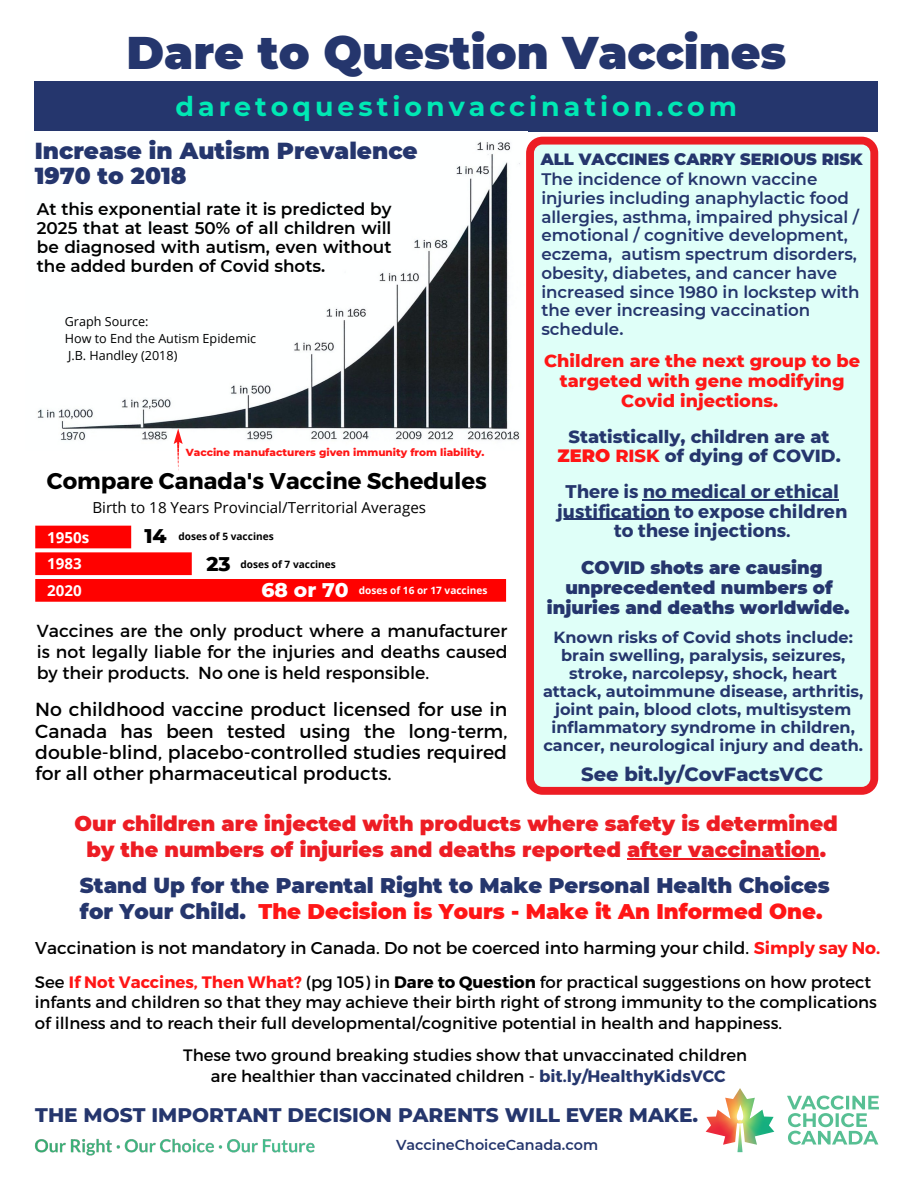
<style>
.page{position:relative;width:918px;height:1188px;background:#fff}
.page>*{position:absolute;margin:0;border:0;box-sizing:border-box;transform-origin:0 0}
.t1{font:900 45.75px "Montserrat";color:#25366d}
.t2{font:700 26.85px "Montserrat";letter-spacing:.15em;color:#00e8b4}
.t3{font:900 23.1px "Montserrat";color:#25366d}
.t4{font:700 22.8px "Montserrat";color:#000}
.t5{font:900 21.3px "Montserrat";color:#25366d}
.t6{font:900 21.3px "Montserrat";color:#ff1616}
.t7{font:900 20.7px "Montserrat";color:#ed1d24}
.t8{font:800 20.25px "Montserrat";color:#fff}
.t9{font:800 20.25px "Montserrat";color:#000}
.t10{font:800 20.1px "Montserrat";color:#25366d}
.t11{font:800 19.5px "Montserrat";color:#25366d}
.t12{font:18.9px/21.3px "Montserrat";color:#000;text-align:justify}
.t13{font:700 18.3px/19.2px "Montserrat";color:#25366d;text-align:center}
.t14{font:900 18px/20.2px "Montserrat";color:#25366d;text-align:center}
.t15{font:800 17.85px "Montserrat";color:#25366d}
.t16{font:800 17.7px/20.2px "Montserrat";color:#ff1616;text-align:center}
.t17{font:17.4px/20.7px "Montserrat";color:#000;text-align:justify}
.t18{font:17.1px "Montserrat";color:#000}
.t19{font:600 16.8px/19.2px "Montserrat";color:#000;text-align:justify}
.t20{font:600 16.65px/18.8px "Montserrat";color:#25366d}
.t21{font:16.5px/20.5px "Montserrat";color:#000}
.t22{font:900 16.35px "Montserrat";color:#25366d}
.t23{font:700 16.05px/18px "Montserrat";color:#25366d;text-align:center}
.t24{font:15.15px "Open Sans";color:#000}
.t25{font:700 15.15px "Open Sans";color:#fff}
.t26{font:600 14.4px "Montserrat";color:#25366d}
.t27{font:12.6px "Open Sans";color:#000}
.t28{font:800 10.5px "Montserrat";color:#ff1616}
.t29{font:700 10.05px "Open Sans";color:#000}
.t30{font:700 10.05px "Open Sans";color:#fff}
.s1{font-weight:900;color:#ff1616}
.s2{color:#ff1616}
.s3{color:#25366d}
.s4{font-weight:700;color:#ff1616}
.s5{font-weight:700}
.s6{font-weight:700;color:#25366d}
</style>
<div class="page">
<div style="left:35px;top:81px;width:843px;height:51px;background:#25366d"></div>
<svg style="left:787px;top:1095px;width:92px;height:50px"></svg>
<img style="left:706px;top:1088px;width:68px;height:64px">
<img style="left:37px;top:142px;width:483px;height:302px">
<svg style="left:174px;top:429px;width:9px;height:42px"></svg>
<div style="left:35px;top:579px;width:471px;height:23px;background:#ff0100"></div>
<div style="left:35px;top:552px;width:157px;height:23px;background:#ff0100"></div>
<div style="left:35px;top:526px;width:96px;height:22px;background:#ff0100"></div>
<svg style="left:526px;top:137px;width:352px;height:658px;background:#dff0ea"></svg>
<hr style="left:627px;top:858px;width:193px;height:1px;background:#ed1d24">
<img style="left:34px;top:1138px;width:281px;height:18px">
<hr style="left:643px;top:500px;width:196px;height:1px;background:#25366d">
<hr style="left:557px;top:519px;width:113px;height:1px;background:#25366d">
<p class="t1" style="left:127px;top:25px;width:661px">Dare to Question Vaccines</p>
<p class="t2" style="left:175px;top:90px;width:563px">daretoquestionvaccination.com</p>
<p class="t3" style="left:35px;top:136px;width:384px">Increase in Autism Prevalence</p>
<p class="t3" style="left:35px;top:162px;width:153px">1970 to 2018</p>
<p class="t19" style="left:37px;top:200px;width:356px">At this exponential rate it is predicted by 2025 that at least 50% of all children will be diagnosed with autism, even without the added burden of Covid shots.</p>
<p class="t27" style="left:65px;top:313px;width:85px">Graph Source:</p>
<p class="t27" style="left:65px;top:330px;width:193px">How to End the Autism Epidemic</p>
<p class="t27" style="left:68px;top:347px;width:111px">J.B. Handley (2018)</p>
<p class="t28" style="left:186px;top:446px;width:300px">Vaccine manufacturers given immunity from liability.</p>
<p class="t4" style="left:47px;top:466px;width:442px">Compare Canada's Vaccine Schedules</p>
<p class="t24" style="left:92px;top:496px;width:335px">Birth to 18 Years Provincial/Territorial Averages</p>
<p class="t25" style="left:47px;top:527px;width:44px">1950s</p>
<p class="t9" style="left:144px;top:524px;width:24px">14</p>
<p class="t29" style="left:178px;top:530px;width:97px">doses of 5 vaccines</p>
<p class="t25" style="left:47px;top:553px;width:36px">1983</p>
<p class="t9" style="left:207px;top:551px;width:26px">23</p>
<p class="t29" style="left:241px;top:557px;width:97px">doses of 7 vaccines</p>
<p class="t25" style="left:47px;top:580px;width:36px">2020</p>
<p class="t8" style="left:261px;top:578px;width:89px">68 or 70</p>
<p class="t30" style="left:359px;top:583px;width:130px">doses of 16 or 17 vaccines</p>
<p class="t17" style="left:37px;top:620px;width:472px">Vaccines are the only product where a manufacturer is not legally liable for the injuries and deaths caused by their products. No one is held responsible.</p>
<p class="t12" style="left:35px;top:698px;width:474px">No childhood vaccine product licensed for use in Canada has been tested using the long-term, double-blind, placebo-controlled studies required for all other pharmaceutical products.</p>
<p class="t22" style="left:541px;top:150px;width:324px">ALL VACCINES CARRY SERIOUS RISK</p>
<p class="t20" style="left:541px;top:170px;width:320px">The incidence of known vaccine injuries including anaphylactic food allergies, asthma, impaired physical / emotional / cognitive development, eczema, autism spectrum disorders, obesity, diabetes, and cancer have increased since 1980 in lockstep with the ever increasing vaccination schedule.</p>
<p class="t16" style="left:544px;top:350px;width:318px">Children are the next group to be targeted with gene modifying<br>Covid injections.</p>
<p class="t15" style="left:569px;top:426px;width:263px">Statistically, children are at</p>
<p class="t15" style="left:557px;top:444px;width:285px"><span class="s1">ZERO</span> <span class="s2">RISK</span> of dying of COVID.</p>
<p class="t13" style="left:557px;top:481px;width:292px">There is no medical or ethical justification to expose children</p>
<p class="t13" style="left:614px;top:520px;width:178px">to these injections.</p>
<p class="t14" style="left:547px;top:557px;width:304px">COVID shots are causing unprecedented numbers of injuries and deaths worldwide.</p>
<p class="t23" style="left:543px;top:628px;width:322px">Known risks of Covid shots include: brain swelling, paralysis, seizures, stroke, narcolepsy, shock, heart attack, autoimmune disease, arthritis, joint pain, blood clots, multisystem inflammatory syndrome in children, cancer, neurological injury and death.</p>
<p class="t11" style="left:581px;top:762px;width:244px">See bit.ly/CovFactsVCC</p>
<p class="t7" style="left:75px;top:811px;width:765px">Our children are injected with products where safety is determined</p>
<p class="t7" style="left:87px;top:837px;width:741px">by the numbers of injuries and deaths reported after vaccination.</p>
<p class="t5" style="left:80px;top:873px;width:751px">Stand Up for the Parental Right to Make Personal Health Choices</p>
<p class="t6" style="left:80px;top:899px;width:744px"><span class="s3">for Your Child.</span> The Decision is Yours - Make it An Informed One.</p>
<p class="t18" style="left:35px;top:937px;width:847px">Vaccination is not mandatory in Canada. Do not be coerced into harming your child. <span class="s4">Simply say No.</span></p>
<p class="t21" style="left:35px;top:971px;width:844px">See <span class="s4">If Not Vaccines, Then What?</span> (pg 105) in <span class="s5">Dare to Question</span> for practical suggestions on how protect infants and children so that they may achieve their birth right of strong immunity to the complications of illness and to reach their full developmental/cognitive potential in health and happiness.</p>
<p class="t21" style="left:183px;top:1044px;width:565px">These two ground breaking studies show that unvaccinated children</p>
<p class="t21" style="left:211px;top:1065px;width:516px">are healthier than vaccinated children - <span class="s6">bit.ly/HealthyKidsVCC</span></p>
<p class="t10" style="left:35px;top:1103px;width:664px">THE MOST IMPORTANT DECISION PARENTS WILL EVER MAKE.</p>
<p class="t26" style="left:396px;top:1136px;width:204px">VaccineChoiceCanada.com</p>
</div>
